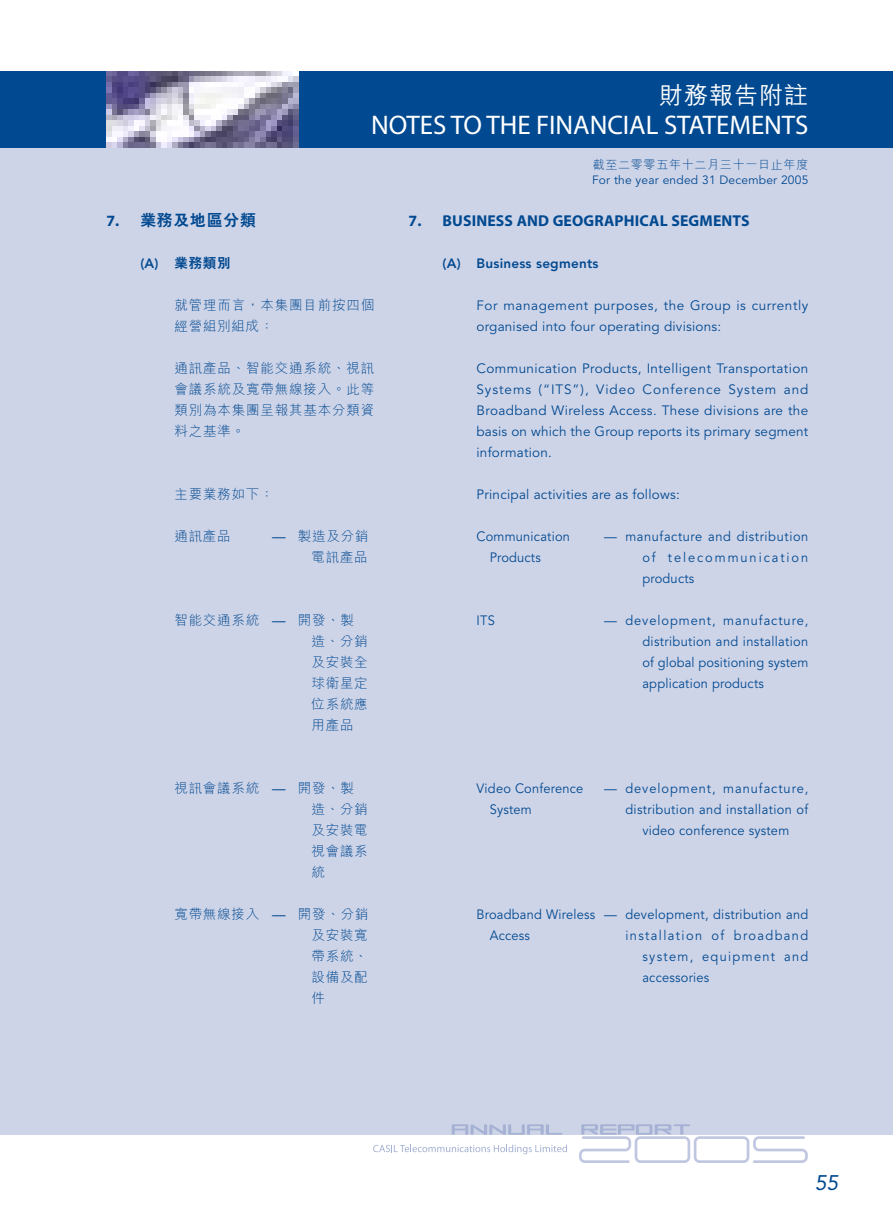
<style>
.page{position:relative;width:893px;height:1211px;background:#fff}
.page>*{position:absolute;margin:0;border:0;box-sizing:border-box;transform-origin:0 0}
.t1{font:27px "Myriad";letter-spacing:-.005em;color:#fff}
.t2{font:500 24px "M Hei";letter-spacing:.045em;color:#fff}
.t3{font:21px "Avenir";color:#014990}
.t4{font:700 15.75px "Myriad";letter-spacing:.01em;color:#014990}
.t5{font:800 15.75px "C Hei 2";letter-spacing:.055em;color:#014990}
.t6{font:13.5px/21px "Avenir";letter-spacing:.015em;color:#014990}
.t7{font:13.5px/21px "Avenir";letter-spacing:.015em;color:#014990;text-align:justify;scale:.95 1}
.t8{font:300 13.5px/21px "M Hei";letter-spacing:.06em;color:#014990}
.t9{font:13.5px "Avenir";letter-spacing:.045em;color:#014990;scale:.95 1}
.t10{font:13.5px/21px "Avenir";letter-spacing:.15em;color:#014990;scale:.95 1}
.t11{font:13.5px "Avenir";letter-spacing:.075em;color:#014990;scale:.95 1}
.t12{font:800 13.5px "Avenir";letter-spacing:.015em;color:#014990}
.t13{font:800 13.5px "C Hei 2";color:#014990}
.t14{font:12px "Avenir";letter-spacing:.02em;color:#014990}
.t15{font:300 12px "M Hei";letter-spacing:.06em;color:#014990}
.s1{font-family:"Myriad";font-weight:700}
.s2{font-family:"Avenir"}
.s3{font-family:"Avenir";font-weight:400}
</style>
<div class="page">
<div style="left:0;top:126px;width:892px;height:1008px;background:#ced4e8"></div>
<div style="left:0;top:71px;width:892px;height:77px;background:#014990"></div>
<svg style="left:451px;top:1124px;width:111px;height:10px"></svg>
<svg style="left:579px;top:1124px;width:228px;height:39px"></svg>
<svg style="left:373px;top:1144px;width:194px;height:10px"></svg>
<img style="left:106px;top:71px;width:192px;height:77px">
<h2 class="t2" style="left:659px;top:86px;width:151px">財務報告附註</h2>
<h1 class="t1" style="left:371px;top:115px;width:438px">NOTES TO THE FINANCIAL STATEMENTS</h1>
<p class="t15" style="left:592px;top:160px;width:217px">截至二零零五年十二月三十一日止年度</p>
<p class="t14" style="left:592px;top:175px;width:218px">For the year ended 31 December 2005</p>
<p class="t4" style="left:408px;top:214px;width:343px">7. BUSINESS AND GEOGRAPHICAL SEGMENTS</p>
<p class="t12" style="left:442px;top:257px;width:157px">(A) Business segments</p>
<p class="t6" style="left:476px;top:295px;width:333px">For management purposes, the Group is currently organised into four operating divisions:</p>
<p class="t6" style="left:476px;top:358px;width:333px;text-align:justify">Communication Products, Intelligent Transportation Systems (“ITS”), Video Conference System and Broadband Wireless Access. These divisions are the basis on which the Group reports its primary segment information.</p>
<p class="t6" style="left:476px;top:484px;width:205px">Principal activities are as follows:</p>
<p class="t7" style="left:476px;top:526px;width:100px">Communication</p>
<p class="t9" style="left:604px;top:530px;width:216px">— manufacture and distribution</p>
<p class="t7" style="left:489px;top:547px;width:55px">Products</p>
<p class="t10" style="left:642px;top:547px;width:176px">of telecommunication products</p>
<p class="t7" style="left:476px;top:610px;width:21px">ITS</p>
<p class="t7" style="left:642px;top:610px;width:176px;text-indent:-38px">— development, manufacture, distribution and installation of global positioning system application products</p>
<p class="t5" style="left:106px;top:214px;width:151px"><span class="s1">7.</span> 業務及地區分類</p>
<p class="t13" style="left:140px;top:257px;width:92px"><span class="s2">(A)</span> 業務類別</p>
<p class="t8" style="left:174px;top:296px;width:201px">就管理而言，本集團目前按四個經營組別組成：</p>
<p class="t8" style="left:174px;top:359px;width:201px;text-align:justify">通訊產品、智能交通系統、視訊會議系統及寬帶無線接入。此等類別為本集團呈報其基本分類資料之基準。</p>
<p class="t8" style="left:174px;top:485px;width:101px">主要業務如下：</p>
<p class="t8" style="left:174px;top:527px;width:58px">通訊產品</p>
<p class="t8" style="left:272px;top:527px;width:98px;text-align:right"><span class="s3">—</span> 製造及分銷電訊產品</p>
<p class="t8" style="left:311px;top:611px;width:58px;text-indent:-137px">智能交通系統 <span class="s3">—</span> 開發、製造、分銷及安裝全球衛星定位系統應用產品</p>
<p class="t8" style="left:311px;top:779px;width:58px;text-indent:-137px">視訊會議系統 <span class="s3">—</span> 開發、製造、分銷及安裝電視會議系統</p>
<p class="t8" style="left:311px;top:905px;width:58px;text-align:justify;text-indent:-137px">寬帶無線接入 <span class="s3">—</span> 開發、分銷及安裝寬帶系統、設備及配件</p>
<p class="t7" style="left:476px;top:778px;width:114px">Video Conference</p>
<p class="t11" style="left:604px;top:782px;width:216px">— development, manufacture,</p>
<p class="t7" style="left:489px;top:799px;width:46px">System</p>
<p class="t7" style="left:625px;top:799px;width:194px;text-align:center">distribution and installation of video conference system</p>
<p class="t7" style="left:489px;top:904px;width:337px;text-indent:-13px">Broadband Wireless — development, distribution and<br>Access</p>
<p class="t7" style="left:642px;top:925px;width:176px;text-indent:-17px">installation of broadband system, equipment and accessories</p>
<h3 class="t3" style="left:814px;top:1173px;width:28px">55</h3>
</div>
